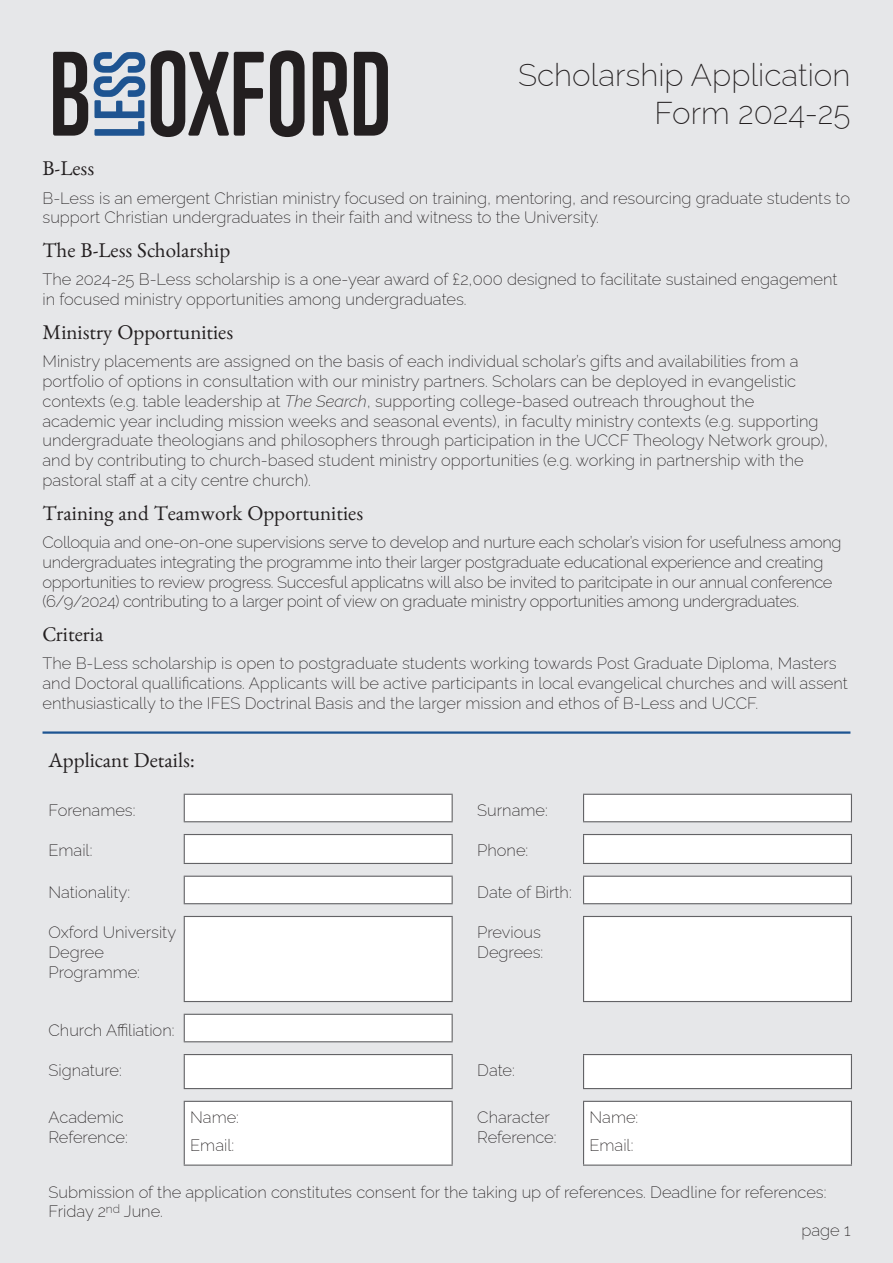
<style>
.page{position:relative;width:893px;height:1263px;background:#e6e7e9}
.page>*{position:absolute;margin:0;border:0;box-sizing:border-box;transform-origin:0 0}
.t1{font:700 109.35px "Trump Soft Pro";color:#231f20}
.t2{font:700 65.25px "Trump Soft Pro";color:#1e5491}
.t3{font:200 31.5px/37.8px "Raleway";color:#231f20;text-align:right}
.Heading_Style{font:21px "Benne";color:#231f20}
.t4{font:200 16.5px/19.8px "Raleway";color:#231f20}
.t5{font:200 16.5px/19.8px "Raleway";letter-spacing:-.02em;color:#231f20}
.s1{font-style:italic}
</style>
<div class="page">
<hr style="left:43px;top:731px;width:807px;height:3px;background:#1d5492">
<svg style="left:184px;top:795px;width:667px;height:369px;fill:#fff"></svg>
<hr style="left:184px;top:794px;width:269px;height:1px;background:#636366">
<svg style="left:184px;top:795px;width:1px;height:26px"></svg>
<svg style="left:452px;top:795px;width:1px;height:26px"></svg>
<hr style="left:184px;top:821px;width:269px;height:1px;background:#636366">
<hr style="left:184px;top:834px;width:269px;height:1px;background:#636366">
<svg style="left:184px;top:835px;width:1px;height:28px"></svg>
<svg style="left:452px;top:835px;width:1px;height:28px"></svg>
<hr style="left:184px;top:863px;width:269px;height:1px;background:#636366">
<hr style="left:184px;top:876px;width:269px;height:1px;background:#636366">
<svg style="left:184px;top:877px;width:1px;height:26px"></svg>
<svg style="left:452px;top:877px;width:1px;height:26px"></svg>
<hr style="left:184px;top:903px;width:269px;height:1px;background:#636366">
<hr style="left:184px;top:916px;width:269px;height:1px;background:#636366">
<hr style="left:184px;top:917px;width:1px;height:84px;background:#636366">
<hr style="left:452px;top:917px;width:1px;height:84px;background:#636366">
<hr style="left:184px;top:1001px;width:269px;height:1px;background:#636366">
<hr style="left:184px;top:1054px;width:269px;height:1px;background:#636366">
<hr style="left:184px;top:1055px;width:1px;height:33px;background:#636366">
<hr style="left:452px;top:1055px;width:1px;height:33px;background:#636366">
<hr style="left:184px;top:1088px;width:269px;height:1px;background:#636366">
<hr style="left:184px;top:1101px;width:269px;height:1px;background:#636366">
<hr style="left:184px;top:1102px;width:1px;height:62px;background:#636366">
<hr style="left:452px;top:1102px;width:1px;height:62px;background:#636366">
<hr style="left:184px;top:1164px;width:269px;height:2px;background:#636366">
<hr style="left:583px;top:794px;width:269px;height:1px;background:#636366">
<svg style="left:583px;top:795px;width:1px;height:26px"></svg>
<svg style="left:851px;top:795px;width:1px;height:26px"></svg>
<hr style="left:583px;top:821px;width:269px;height:1px;background:#636366">
<hr style="left:583px;top:834px;width:269px;height:1px;background:#636366">
<svg style="left:583px;top:835px;width:1px;height:28px"></svg>
<svg style="left:851px;top:835px;width:1px;height:28px"></svg>
<hr style="left:583px;top:863px;width:269px;height:1px;background:#636366">
<hr style="left:583px;top:876px;width:269px;height:1px;background:#636366">
<svg style="left:583px;top:877px;width:1px;height:26px"></svg>
<svg style="left:851px;top:877px;width:1px;height:26px"></svg>
<hr style="left:583px;top:903px;width:269px;height:1px;background:#636366">
<hr style="left:583px;top:916px;width:269px;height:1px;background:#636366">
<hr style="left:583px;top:917px;width:1px;height:84px;background:#636366">
<hr style="left:851px;top:917px;width:1px;height:84px;background:#636366">
<hr style="left:583px;top:1001px;width:269px;height:1px;background:#636366">
<hr style="left:583px;top:1054px;width:269px;height:1px;background:#636366">
<hr style="left:583px;top:1055px;width:1px;height:33px;background:#636366">
<hr style="left:851px;top:1055px;width:1px;height:33px;background:#636366">
<hr style="left:583px;top:1088px;width:269px;height:1px;background:#636366">
<hr style="left:583px;top:1101px;width:269px;height:1px;background:#636366">
<hr style="left:583px;top:1102px;width:1px;height:62px;background:#636366">
<hr style="left:851px;top:1102px;width:1px;height:62px;background:#636366">
<hr style="left:583px;top:1164px;width:269px;height:2px;background:#636366">
<hr style="left:184px;top:1014px;width:269px;height:1px;background:#636366">
<svg style="left:184px;top:1015px;width:1px;height:26px"></svg>
<svg style="left:452px;top:1015px;width:1px;height:26px"></svg>
<hr style="left:184px;top:1041px;width:269px;height:1px;background:#636366">
<h1 class="t1" style="left:49px;top:27px;width:44px">B</h1>
<h2 class="t2" style="left:80px;top:138px;width:90px;rotate:-90deg">LESS</h2>
<h1 class="t1" style="left:147px;top:27px;width:246px">OXFORD</h1>
<h3 class="t3" style="left:518px;top:52px;width:334px">Scholarship Application<br>Form 2024-25</h3>
<p class="Heading_Style" style="left:43px;top:156px;width:53px">B-Less</p>
<p class="t4" style="left:43px;top:186px;width:809px">B-Less is an emergent Christian ministry focused on training, mentoring, and resourcing graduate students to support Christian undergraduates in their faith and witness to the University.</p>
<p class="Heading_Style" style="left:43px;top:237px;width:189px">The B-Less Scholarship</p>
<p class="t4" style="left:43px;top:268px;width:796px">The 2024-25 B-Less scholarship is a one-year award of £2,000 designed to facilitate sustained engagement in focused ministry opportunities among undergraduates.</p>
<p class="Heading_Style" style="left:43px;top:319px;width:192px">Ministry Opportunities</p>
<p class="t4" style="left:43px;top:350px;width:787px">Ministry placements are assigned on the basis of each individual scholar’s gifts and availabilities from a portfolio of options in consultation with our ministry partners. Scholars can be deployed in evangelistic contexts (e.g. table leadership at <span class="s1">The Search</span>, supporting college-based outreach throughout the academic year including mission weeks and seasonal events), in faculty ministry contexts (e.g. supporting undergraduate theologians and philosophers through participation in the UCCF Theology Network group), and by contributing to church-based student ministry opportunities (e.g. working in partnership with the pastoral staff at a city centre church).</p>
<p class="Heading_Style" style="left:43px;top:500px;width:322px">Training and Teamwork Opportunities</p>
<p class="t5" style="left:43px;top:530px;width:800px">Colloquia and one-on-one supervisions serve to develop and nurture each scholar’s vision for usefulness among undergraduates integrating the programme into their larger postgraduate educational experience and creating opportunities to review progress. Succesful applicatns will also be invited to paritcipate in our annual conference (6/9/2024) contributing to a larger point of view on graduate ministry opportunities among undergraduates.</p>
<p class="Heading_Style" style="left:43px;top:621px;width:62px">Criteria</p>
<p class="t4" style="left:43px;top:652px;width:807px">The B-Less scholarship is open to postgraduate students working towards Post Graduate Diploma, Masters and Doctoral quallifications. Applicants will be active participants in local evangelical churches and will assent enthusiastically to the IFES Doctrinal Basis and the larger mission and ethos of B-Less and UCCF.</p>
<p class="Heading_Style" style="left:49px;top:747px;width:148px">Applicant Details:</p>
<p class="t4" style="left:49px;top:798px;width:88px">Forenames:</p>
<p class="t4" style="left:477px;top:798px;width:72px">Surname:</p>
<p class="t4" style="left:49px;top:838px;width:45px">Email:</p>
<p class="t4" style="left:477px;top:838px;width:53px">Phone:</p>
<p class="t4" style="left:49px;top:880px;width:83px">Nationality:</p>
<p class="t4" style="left:477px;top:880px;width:96px">Date of Birth:</p>
<p class="t4" style="left:49px;top:920px;width:129px">Oxford University<br>Degree<br>Programme:</p>
<p class="t4" style="left:477px;top:920px;width:68px">Previous<br>Degrees:</p>
<p class="t4" style="left:49px;top:1018px;width:127px">Church Affiliation:</p>
<p class="t4" style="left:49px;top:1058px;width:75px">Signature:</p>
<p class="t4" style="left:477px;top:1058px;width:39px">Date:</p>
<p class="t4" style="left:49px;top:1105px;width:81px">Academic<br>Reference:</p>
<p class="t4" style="left:190px;top:1105px;width:50px">Name:</p>
<p class="t4" style="left:190px;top:1133px;width:45px">Email:</p>
<p class="t4" style="left:477px;top:1105px;width:81px">Character<br>Reference:</p>
<p class="t4" style="left:590px;top:1105px;width:50px">Name:</p>
<p class="t4" style="left:590px;top:1133px;width:45px">Email:</p>
<p class="t4" style="left:49px;top:1180px;width:779px">Submission of the application constitutes consent for the taking up of references. Deadline for references:<br>Friday 2<sup>nd</sup> June.</p>
<p class="t4" style="left:801px;top:1218px;width:51px">page 1</p>
</div>
